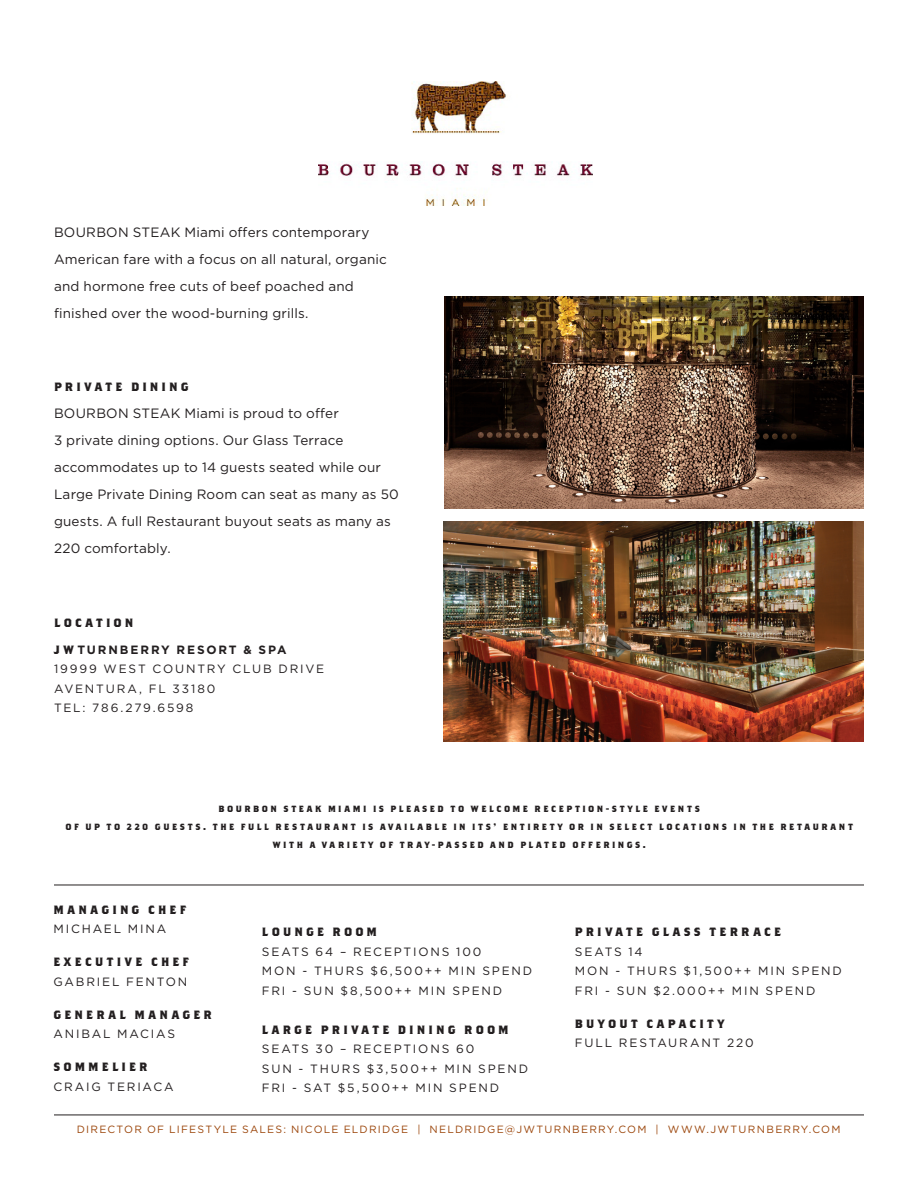
<style>
.page{position:relative;width:918px;height:1188px;background:#fff}
.page>*{position:absolute;margin:0;border:0;box-sizing:border-box;transform-origin:0 0}
.INFO_-_Body_Text{font:13.5px/27px "Gotham";letter-spacing:.01em;color:#231f20}
.INFO_-_Body_Text-2{font:12px/19.5px "Gotham";letter-spacing:.155em;color:#231f20}
.INFO_-_Body_Text-3{font:700 12px/19.5px "Brothers OT";letter-spacing:.275em;color:#231f20}
.t1{font:10.5px "Gotham";letter-spacing:.12em;color:#9b450a}
.MENU_-_Food_Descript{font:700 9px/18px "Brothers OT";letter-spacing:.29em;color:#231f20;text-align:center}
.s1{font-family:"Brothers OT";font-weight:700}
.s2{font-weight:700}
.s3{font-family:"Gotham";font-weight:400}
</style>
<div class="page">
<img style="left:319px;top:81px;width:274px;height:125px">
<img style="left:444px;top:522px;width:420px;height:219px">
<img style="left:444px;top:296px;width:420px;height:213px">
<hr style="left:54px;top:885px;width:810px;height:1px;background:#231f20">
<hr style="left:54px;top:1115px;width:810px;height:1px;background:#231f20">
<p class="INFO_-_Body_Text" style="left:54px;top:218px;width:334px">BOURBON STEAK Miami offers contemporary American fare with a focus on all natural, organic and hormone free cuts of beef poached and finished over the wood-burning grills.</p>
<p class="INFO_-_Body_Text-3" style="left:54px;top:378px;width:136px">PRIVATE DINING</p>
<p class="INFO_-_Body_Text" style="left:54px;top:399px;width:346px">BOURBON STEAK Miami is proud to offer<br>3 private dining options. Our Glass Terrace accommodates up to 14 guests seated while our Large Private Dining Room can seat as many as 50 guests. A full Restaurant buyout seats as many as 220 comfortably.</p>
<p class="INFO_-_Body_Text-3" style="left:54px;top:613px;width:81px">LOCATION</p>
<p class="INFO_-_Body_Text-2" style="left:54px;top:639px;width:272px"><span class="s1">JW</span> <span class="s2">TURNBERRY RESORT &amp; SPA<br></span>19999 WEST COUNTRY CLUB DRIVE<br>AVENTURA, FL 33180<br>TEL: 786.279.6598</p>
<p class="MENU_-_Food_Descript" style="left:66px;top:800px;width:789px">BOURBON STEAK MIAMI IS PLEASED TO WELCOME RECEPTION-STYLE EVENTS<br>OF UP TO 220 GUESTS. THE FULL RESTAURANT IS AVAILABLE IN ITS’ ENTIRETY OR IN SELECT LOCATIONS IN THE RETAURANT<br>WITH A VARIETY OF TRAY-PASSED AND PLATED OFFERINGS.</p>
<p class="INFO_-_Body_Text-3" style="left:53px;top:901px;width:134px">MANAGING CHEF<br><span class="s3">MICHAEL MINA</span></p>
<p class="INFO_-_Body_Text-3" style="left:53px;top:953px;width:137px">EXECUTIVE CHEF<br><span class="s3">GABRIEL FENTON</span></p>
<p class="INFO_-_Body_Text-3" style="left:53px;top:1006px;width:160px">GENERAL MANAGER<br><span class="s3">ANIBAL MACIAS</span></p>
<p class="INFO_-_Body_Text-2" style="left:53px;top:1057px;width:122px"><span class="s1">SOMMELIER<br></span>CRAIG TERIACA</p>
<p class="INFO_-_Body_Text-2" style="left:262px;top:922px;width:272px"><span class="s1">LOUNGE ROOM<br></span>SEATS 64 – RECEPTIONS 100<br>MON - THURS $6,500++ MIN SPEND<br>FRI - SUN $8,500++ MIN SPEND</p>
<p class="INFO_-_Body_Text-2" style="left:262px;top:1020px;width:268px"><span class="s1">LARGE PRIVATE DINING ROOM<br></span>SEATS 30 – RECEPTIONS 60<br>SUN - THURS $3,500++ MIN SPEND<br>FRI - SAT $5,500++ MIN SPEND</p>
<p class="INFO_-_Body_Text-2" style="left:575px;top:922px;width:269px"><span class="s1">PRIVATE GLASS TERRACE<br></span>SEATS 14<br>MON - THURS $1,500++ MIN SPEND<br>FRI - SUN $2.000++ MIN SPEND</p>
<p class="INFO_-_Body_Text-2" style="left:575px;top:1014px;width:180px"><span class="s1">BUYOUT CAPACITY<br></span>FULL RESTAURANT 220</p>
<p class="t1" style="left:77px;top:1122px;width:765px">DIRECTOR OF LIFESTYLE SALES: NICOLE ELDRIDGE | NELDRIDGE@JWTURNBERRY.COM | WWW.JWTURNBERRY.COM</p>
</div>
